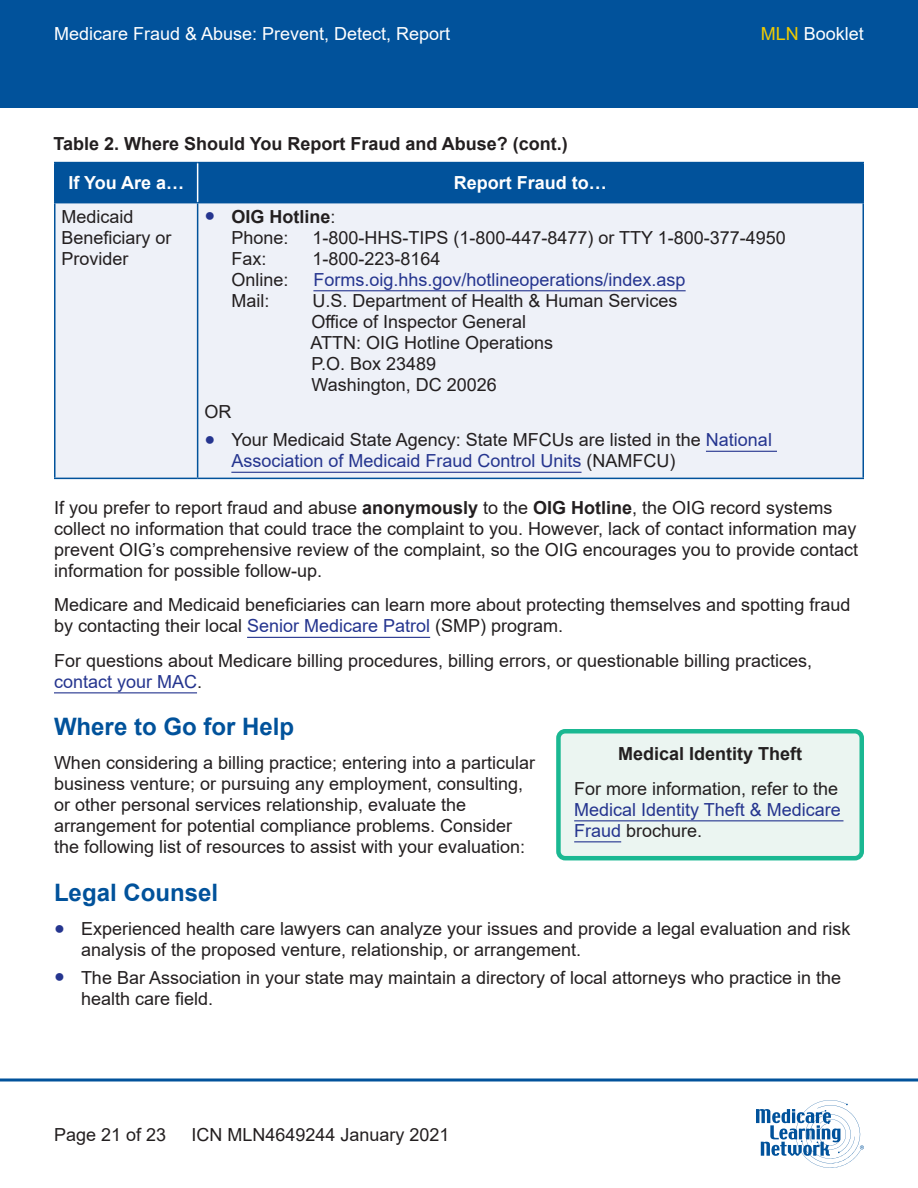
<style>
.page{position:relative;width:918px;height:1188px;background:#fff}
.page>*{position:absolute;margin:0;border:0;box-sizing:border-box;transform-origin:0 0}
.t1{font:700 24px "Arial";color:#01529b}
.Table_Text{font:18px/21px "Arial";color:#231f20}
.t2{font:700 18px/21px "Arial";color:#231f20}
.t3{font:18px "Arial";color:#fff}
.t4{font:18px "Arial";color:#25358f}
.Table_Header{font:700 18px "Arial";color:#fff}
.s1{color:#f0cb02}
.s2{font-weight:400;color:#25358f}
.s3{font-weight:400}
.s4{color:#25358f}
.s5{font-weight:700}
</style>
<div class="page">
<div style="left:0;top:0;width:918px;height:108px;background:#01529b"></div>
<svg style="left:0;top:1078px;width:918px;height:4px;background:#407db3"></svg>
<svg style="left:756px;top:1100px;width:108px;height:68px"></svg>
<hr style="left:247px;top:637px;width:183px;height:1px;background:#25358f">
<hr style="left:54px;top:692px;width:143px;height:1px;background:#25358f">
<div style="left:56px;top:163px;width:806px;height:39px;background:#01529b"></div>
<div style="left:56px;top:203px;width:806px;height:275px;background:#eef1f8"></div>
<hr style="left:54px;top:162px;width:144px;height:1px;background:#01529b">
<hr style="left:54px;top:163px;width:2px;height:39px;background:#01529b">
<hr style="left:198px;top:162px;width:666px;height:1px;background:#01529b">
<hr style="left:862px;top:163px;width:2px;height:39px;background:#01529b">
<hr style="left:54px;top:202px;width:144px;height:1px;background:#01529b">
<hr style="left:198px;top:202px;width:666px;height:1px;background:#01529b">
<hr style="left:197px;top:163px;width:1px;height:39px;background:#fff">
<hr style="left:54px;top:203px;width:2px;height:275px;background:#01529b">
<hr style="left:197px;top:203px;width:1px;height:275px;background:#01529b">
<hr style="left:862px;top:203px;width:2px;height:275px;background:#01529b">
<hr style="left:54px;top:478px;width:144px;height:1px;background:#01529b">
<hr style="left:198px;top:478px;width:666px;height:1px;background:#01529b">
<hr style="left:706px;top:451px;width:71px;height:1px;background:#25358f">
<hr style="left:231px;top:472px;width:351px;height:1px;background:#25358f">
<div style="left:558px;top:731px;width:304px;height:127px;background:#ebf5f1;border-radius:7px"></div>
<hr style="left:574px;top:820px;width:269px;height:1px;background:#25358f">
<hr style="left:574px;top:841px;width:47px;height:1px;background:#25358f">
<div style="left:556px;top:729px;width:308px;height:131px;border:4px solid #1ab892;border-radius:7px"></div>
<hr style="left:313px;top:290px;width:373px;height:1px;background:#25358f">
<p class="t3" style="left:54px;top:21px;width:398px">Medicare Fraud &amp; Abuse: Prevent, Detect, Report</p>
<p class="t3" style="left:761px;top:21px;width:105px"><span class="s1">MLN</span> Booklet</p>
<p class="t2" style="left:53px;top:133px;width:516px">Table 2. Where Should You Report Fraud and Abuse? (cont.)</p>
<p class="Table_Header" style="left:68px;top:170px;width:117px">If You Are a…</p>
<p class="Table_Header" style="left:454px;top:170px;width:154px">Report Fraud to…</p>
<p class="Table_Text" style="left:62px;top:206px;width:112px">Medicaid<br>Beneficiary or<br>Provider</p>
<p class="t2" style="left:231px;top:206px;width:106px;text-indent:-27px"><span class="s2">●</span> OIG Hotline<span class="s3">:<br>Phone:</span></p>
<p class="Table_Text" style="left:312px;top:227px;width:475px">1-800-HHS-TIPS (1-800-447-8477) or TTY 1-800-377-4950</p>
<p class="Table_Text" style="left:231px;top:248px;width:37px">Fax:</p>
<p class="Table_Text" style="left:312px;top:248px;width:130px">1-800-223-8164</p>
<p class="Table_Text" style="left:231px;top:269px;width:59px">Online:</p>
<p class="t4" style="left:313px;top:267px;width:374px">Forms.oig.hhs.gov/hotlineoperations/index.asp</p>
<p class="Table_Text" style="left:231px;top:290px;width:39px">Mail:</p>
<p class="Table_Text" style="left:310px;top:290px;width:369px">U.S. Department of Health &amp; Human Services<br>Office of Inspector General<br>ATTN: OIG Hotline Operations<br>P.O. Box 23489<br>Washington, DC 20026</p>
<p class="Table_Text" style="left:204px;top:401px;width:28px">OR</p>
<p class="Table_Text" style="left:231px;top:429px;width:542px;text-indent:-27px"><span class="s4">●</span> Your Medicaid State Agency: State MFCUs are listed in the <span class="s4">National<br>Association of Medicaid Fraud Control Units</span> (NAMFCU)</p>
<p class="Table_Text" style="left:54px;top:497px;width:806px">If you prefer to report fraud and abuse <span class="s5">anonymously</span> to the <span class="s5">OIG Hotline</span>, the OIG record systems collect no information that could trace the complaint to you. However, lack of contact information may prevent OIG’s comprehensive review of the complaint, so the OIG encourages you to provide contact information for possible follow-up.</p>
<p class="Table_Text" style="left:54px;top:594px;width:798px">Medicare and Medicaid beneficiaries can learn more about protecting themselves and spotting fraud by contacting their local <span class="s4">Senior Medicare Patrol</span> (SMP) program.</p>
<p class="Table_Text" style="left:54px;top:650px;width:760px">For questions about Medicare billing procedures, billing errors, or questionable billing practices, <span class="s4">contact your MAC</span>.</p>
<h3 class="t1" style="left:54px;top:710px;width:242px">Where to Go for Help</h3>
<p class="Table_Text" style="left:54px;top:752px;width:483px">When considering a billing practice; entering into a particular business venture; or pursuing any employment, consulting, or other personal services relationship, evaluate the arrangement for potential compliance problems. Consider the following list of resources to assist with your evaluation:</p>
<p class="t2" style="left:618px;top:743px;width:186px">Medical Identity Theft</p>
<p class="Table_Text" style="left:574px;top:778px;width:268px">For more information, refer to the<br><span class="s4">Medical Identity Theft &amp; Medicare<br>Fraud</span> brochure.</p>
<h3 class="t1" style="left:54px;top:875px;width:166px">Legal Counsel</h3>
<p class="Table_Text" style="left:81px;top:918px;width:771px;text-indent:-27px"><span class="s4">●</span> Experienced health care lawyers can analyze your issues and provide a legal evaluation and risk analysis of the proposed venture, relationship, or arrangement.</p>
<p class="Table_Text" style="left:81px;top:967px;width:762px;text-indent:-27px"><span class="s4">●</span> The Bar Association in your state may maintain a directory of local attorneys who practice in the health care field.</p>
<p class="Table_Text" style="left:54px;top:1124px;width:114px">Page 21 of 23</p>
<p class="Table_Text" style="left:192px;top:1124px;width:260px">ICN MLN4649244 January 2021</p>
</div>
